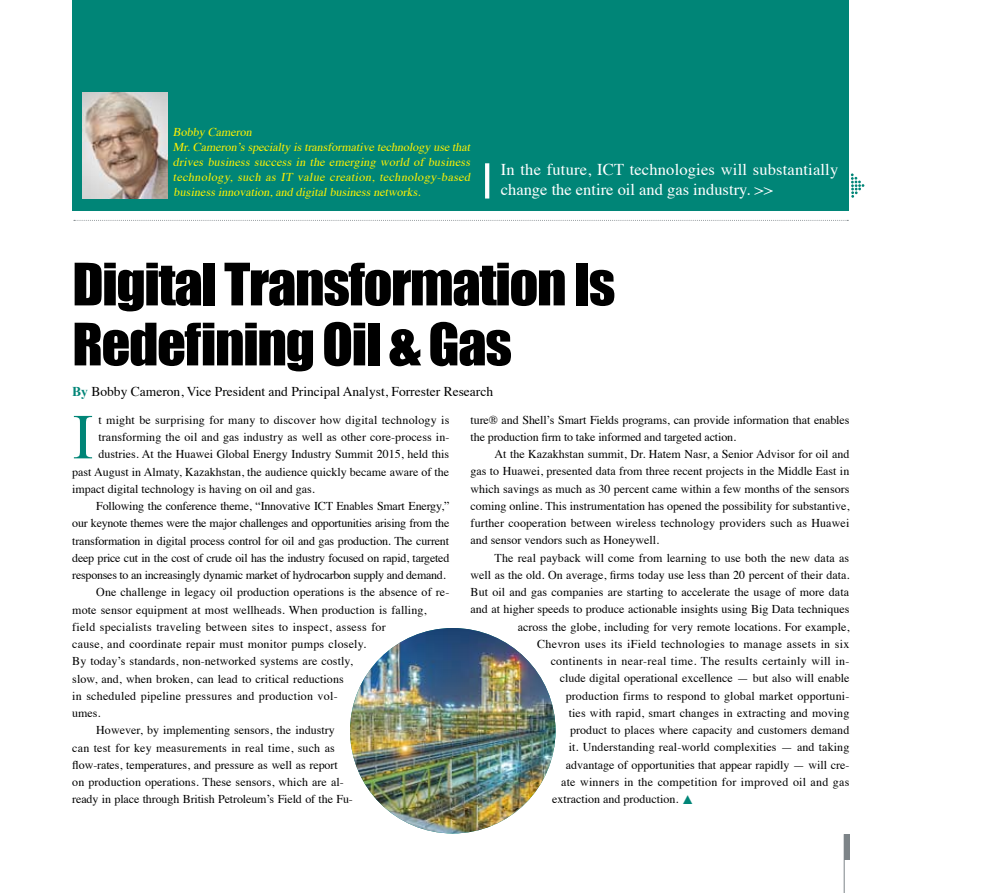
<style>
.page{position:relative;width:1008px;height:893px;background:#fff}
.page>*{position:absolute;margin:0;border:0;box-sizing:border-box;transform-origin:0 0}
.t1{font:64.05px "Times New Roman";color:#008577}
.t2{font:54px/60px "Impact";letter-spacing:-.025em;color:#000;scale:1.05 1}
.t3{font:16.5px/20.2px "Times";letter-spacing:.01em;color:#fff}
.t4{font:13.5px "Times";color:#000}
.t5{font:12px/17.2px "Times";color:#000}
.t6{font:italic 12px/15px "Times";color:#fff100}
.t7{font:12px "Times";letter-spacing:-.02em;color:#000}
.t8{font:12px "Times";letter-spacing:.02em;color:#000}
.t9{font:12px "Times";letter-spacing:.025em;color:#000}
.s1{font-family:"Times New Roman";font-weight:700;color:#008577}
.s2{font-family:"FZSYJW GB1 0";color:#008577}
</style>
<div class="page">
<div style="left:844px;top:834px;width:5px;height:26px;background:#7d8488"></div>
<hr style="left:844px;top:834px;width:1px;height:59px;background:#7d8488">
<svg style="left:74px;top:220px;width:774px;height:1px"></svg>
<div style="left:72px;top:0;width:777px;height:211px;background:#008577"></div>
<svg style="left:851px;top:173px;width:13px;height:25px"></svg>
<img style="left:83px;top:92px;width:85px;height:106px">
<svg style="left:485px;top:163px;width:4px;height:36px"></svg>
<img style="left:350px;top:628px;width:205px;height:205px;border-radius:103px">
<p class="t6" style="left:173px;top:124px;width:302px">BobbyCameron Mr.Cameron’sspecialtyistransformativetechnologyusethat drives business success in the emerging world of business technology, such as IT value creation, technology-based businessinnovation,anddigitalbusinessnetworks.</p>
<h3 class="t3" style="left:501px;top:158px;width:339px">In the future, ICT technologies will substantially change the entire oil and gas industry. &gt;&gt;</h3>
<h2 class="t2" style="left:72px;top:253px;width:519px">Digital Transformation Is<br>Redefining Oil &amp; Gas</h2>
<p class="t4" style="left:72px;top:378px;width:422px"><span class="s1">By</span> Bobby Cameron, Vice President and Principal Analyst, Forrester Research</p>
<h1 class="t1" style="left:72px;top:394px;width:23px">I</h1>
<p class="t5" style="left:98px;top:410px;width:352px">t might be surprising for many to discover how digital technology is</p>
<p class="t5" style="left:470px;top:410px;width:380px">ture® and Shell’s Smart Fields programs, can provide information that enables the production firm to take informed and targeted action.</p>
<p class="t5" style="left:470px;top:445px;width:380px;text-align:justify;text-indent:24px">At the Kazakhstan summit, Dr. Hatem Nasr, a Senior Advisor for oil and gas to Huawei, presented data from three recent projects in the Middle East in which savings as much as 30 percent came within a few months of the sensors coming online. This instrumentation has opened the possibility for substantive, further cooperation between wireless technology providers such as Huawei and sensor vendors such as Honeywell.</p>
<p class="t5" style="left:494px;top:548px;width:356px">The real payback will come from learning to use both the new data as</p>
<p class="t5" style="left:470px;top:565px;width:380px">well as the old. On average, firms today use less than 20 percent of their data.</p>
<p class="t5" style="left:470px;top:582px;width:380px">But oil and gas companies are starting to accelerate the usage of more data</p>
<p class="t5" style="left:470px;top:600px;width:380px">and at higher speeds to produce actionable insights using Big Data techniques</p>
<p class="t5" style="left:518px;top:617px;width:333px">across the globe, including for very remote locations. For example,</p>
<p class="t9" style="left:537px;top:633px;width:314px">Chevron uses its iField technologies to manage assets in six</p>
<p class="t9" style="left:551px;top:650px;width:300px">continents in near-real time. The results certainly will in-</p>
<p class="t5" style="left:560px;top:669px;width:291px">clude digital operational excellence — but also will enable</p>
<p class="t5" style="left:566px;top:686px;width:285px">production firms to respond to global market opportuni-</p>
<p class="t5" style="left:569px;top:703px;width:282px">ties with rapid, smart changes in extracting and moving</p>
<p class="t5" style="left:570px;top:720px;width:281px">product to places where capacity and customers demand</p>
<p class="t5" style="left:569px;top:738px;width:282px">it. Understanding real-world complexities — and taking</p>
<p class="t5" style="left:566px;top:755px;width:285px">advantage of opportunities that appear rapidly — will cre-</p>
<p class="t8" style="left:561px;top:771px;width:290px">ate winners in the competition for improved oil and gas</p>
<p class="t5" style="left:552px;top:789px;width:143px">extraction and production. <span class="s2">▲</span></p>
<p class="t5" style="left:98px;top:427px;width:352px">transforming the oil and gas industry as well as other core-process in-</p>
<p class="t5" style="left:98px;top:445px;width:352px">dustries. At the Huawei Global Energy Industry Summit 2015, held this</p>
<p class="t5" style="left:72px;top:462px;width:378px">past August in Almaty, Kazakhstan, the audience quickly became aware of the</p>
<p class="t5" style="left:72px;top:479px;width:244px">impact digital technology is having on oil and gas.</p>
<p class="t5" style="left:96px;top:496px;width:354px">Following the conference theme, “Innovative ICT Enables Smart Energy,”</p>
<p class="t7" style="left:72px;top:512px;width:378px">our keynote themes were the major challenges and opportunities arising from the</p>
<p class="t5" style="left:72px;top:531px;width:378px">transformation in digital process control for oil and gas production. The current</p>
<p class="t7" style="left:72px;top:547px;width:378px">deep price cut in the cost of crude oil has the industry focused on rapid, targeted</p>
<p class="t7" style="left:72px;top:564px;width:375px">responses to an increasingly dynamic market of hydrocarbon supply and demand.</p>
<p class="t5" style="left:96px;top:583px;width:354px">One challenge in legacy oil production operations is the absence of re-</p>
<p class="t5" style="left:72px;top:600px;width:356px">mote sensor equipment at most wellheads. When production is falling,</p>
<p class="t8" style="left:72px;top:616px;width:315px">field specialists traveling between sites to inspect, assess for</p>
<p class="t5" style="left:72px;top:634px;width:295px">cause, and coordinate repair must monitor pumps closely.</p>
<p class="t5" style="left:72px;top:652px;width:282px">By today’s standards, non-networked systems are costly,</p>
<p class="t5" style="left:72px;top:669px;width:273px">slow, and, when broken, can lead to critical reductions</p>
<p class="t8" style="left:72px;top:684px;width:267px">in scheduled pipeline pressures and production vol-</p>
<p class="t5" style="left:72px;top:703px;width:30px">umes.</p>
<p class="t5" style="left:96px;top:721px;width:240px">However, by implementing sensors, the industry</p>
<p class="t5" style="left:72px;top:738px;width:264px">can test for key measurements in real time, such as</p>
<p class="t5" style="left:72px;top:755px;width:267px">flow-rates, temperatures, and pressure as well as report</p>
<p class="t5" style="left:72px;top:772px;width:273px">on production operations. These sensors, which are al-</p>
<p class="t5" style="left:72px;top:790px;width:282px">ready in place through British Petroleum’s Field of the Fu-</p>
</div>
